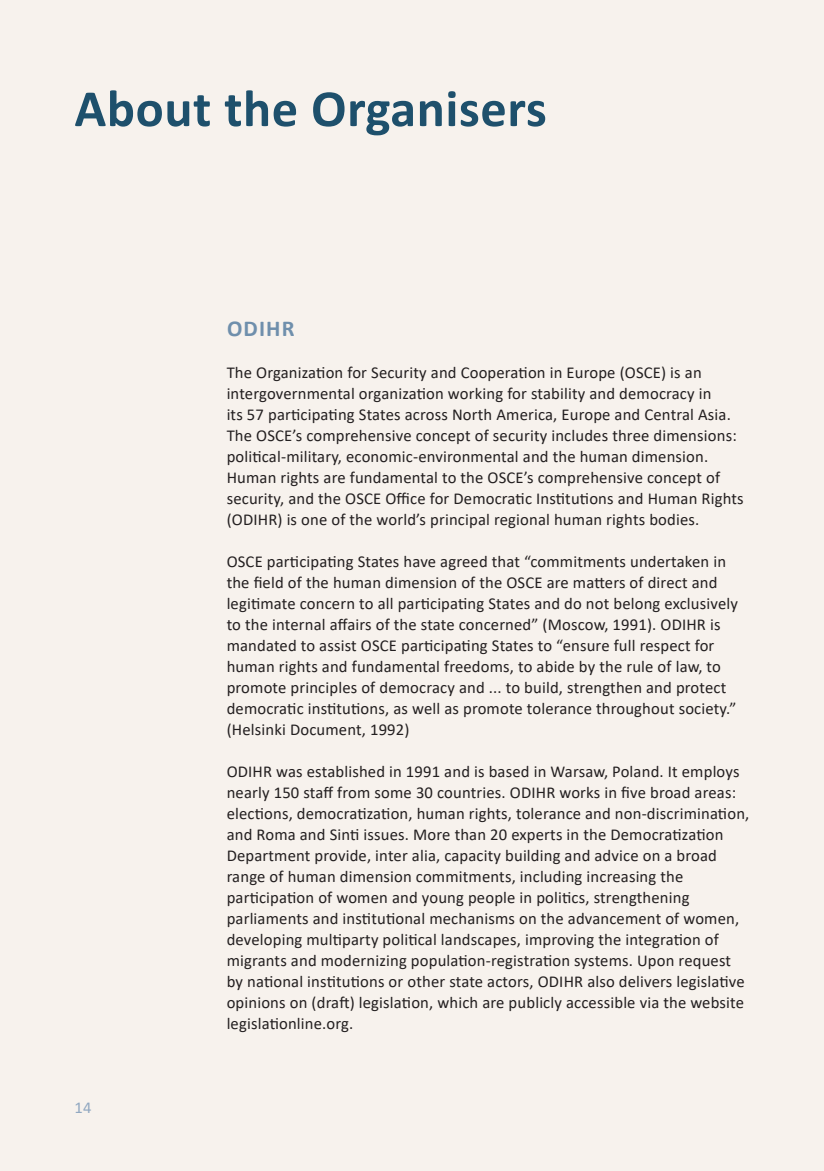
<style>
.page{position:relative;width:824px;height:1171px;background:#fff}
.page>*{position:absolute;margin:0;border:0;box-sizing:border-box;transform-origin:0 0}
.t1{font:700 52.5px "Calibri";letter-spacing:.01em;color:#1e506c}
.t2{font:700 22.75px "Calibri";letter-spacing:.05em;color:#6f8fac}
.t3{font:16.62px/21px "Calibri";letter-spacing:.01em;color:#231f20}
.t4{font:16.62px "Calibri";color:#91a8c1}
</style>
<div class="page">
<div style="left:0;top:0;width:823px;height:1171px;background:#f7f2ed"></div>
<hr style="left:823px;top:0;width:1px;height:1171px;background:#f7f2ed">
<h1 class="t1" style="left:74px;top:71px;width:474px">About the Organisers</h1>
<p class="t4" style="left:74px;top:1096px;width:19px">14</p>
<h2 class="t2" style="left:227px;top:312px;width:69px">ODIHR</h2>
<p class="t3" style="left:227px;top:362px;width:518px">The Organization for Security and Cooperation in Europe (OSCE) is an intergovernmental organization working for stability and democracy in<br>its 57 participating States across North America, Europe and Central Asia.<br>The OSCE’s comprehensive concept of security includes three dimensions: political-military, economic-environmental and the human dimension.<br>Human rights are fundamental to the OSCE’s comprehensive concept of security, and the OSCE Office for Democratic Institutions and Human Rights (ODIHR) is one of the world’s principal regional human rights bodies.</p>
<p class="t3" style="left:227px;top:551px;width:512px">OSCE participating States have agreed that “commitments undertaken in the field of the human dimension of the OSCE are matters of direct and legitimate concern to all participating States and do not belong exclusively to the internal affairs of the state concerned” (Moscow, 1991). ODIHR is mandated to assist OSCE participating States to “ensure full respect for human rights and fundamental freedoms, to abide by the rule of law, to promote principles of democracy and ... to build, strengthen and protect democratic institutions, as well as promote tolerance throughout society.” (Helsinki Document, 1992)</p>
<p class="t3" style="left:227px;top:761px;width:524px">ODIHR was established in 1991 and is based in Warsaw, Poland. It employs nearly 150 staff from some 30 countries. ODIHR works in five broad areas: elections, democratization, human rights, tolerance and non-discrimination, and Roma and Sinti issues. More than 20 experts in the Democratization Department provide, inter alia, capacity building and advice on a broad range of human dimension commitments, including increasing the participation of women and young people in politics, strengthening parliaments and institutional mechanisms on the advancement of women, developing multiparty political landscapes, improving the integration of migrants and modernizing population-registration systems. Upon request by national institutions or other state actors, ODIHR also delivers legislative opinions on (draft) legislation, which are publicly accessible via the website legislationline.org.</p>
</div>
